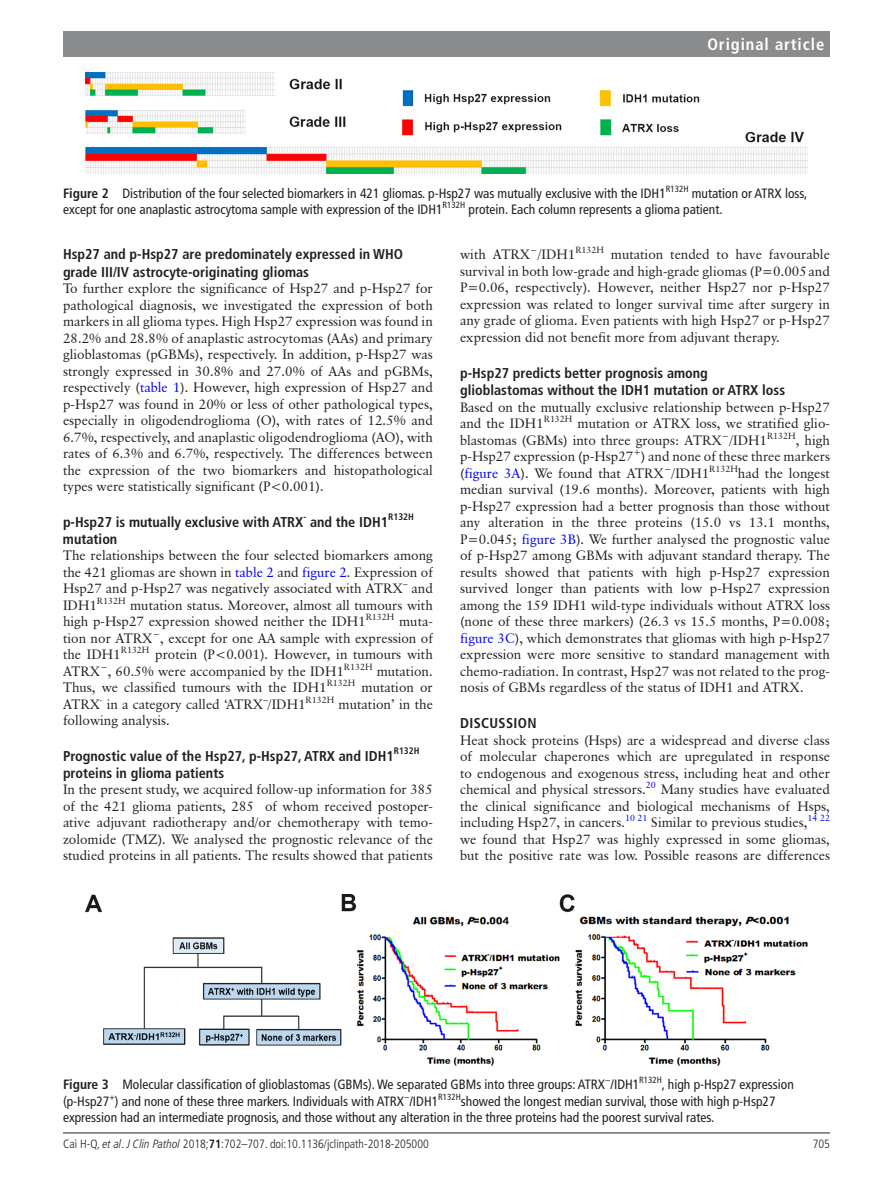
<style>
.page{position:relative;width:893px;height:1191px;background:#fff}
.page>*{position:absolute;margin:0;border:0;box-sizing:border-box;transform-origin:0 0}
.t1{font:700 condensed 16.5px "Frutiger LT Pro";letter-spacing:.055em;color:#fff}
.t2{font:700 condensed 14.25px/17.2px "Frutiger LT Pro";color:#231f20}
.t3{font:700 condensed 14.25px "Frutiger LT Pro";letter-spacing:.025em;color:#231f20}
.t4{font:13.5px/16.5px "Classical Garamond BT";color:#231f20;text-align:justify}
.t5{font:condensed 13.5px/16.5px "Frutiger LT Pro";color:#231f20}
.t6{font:300 condensed 12px "Frutiger LT Pro";color:#231f20}
.t7{font:condensed 9px "Frutiger LT Pro";color:#231f20}
.t8{font:9px "Classical Garamond BT";color:#231f20}
.t9{font:9px "Classical Garamond BT";color:#00f}
.s1{font-weight:700}
.s2{color:#00f}
.s3{font-style:italic}
</style>
<div class="page">
<hr style="left:63px;top:1132px;width:767px;height:1px;background:#231f20">
<div style="left:63px;top:31px;width:767px;height:25px;background:#8a8c8e"></div>
<img style="left:85px;top:72px;width:723px;height:102px">
<img style="left:85px;top:894px;width:723px;height:171px">
<p class="t1" style="left:707px;top:34px;width:118px">Original article</p>
<p class="t5" style="left:63px;top:185px;width:746px"><span class="s1">Figure 2</span> Distribution of the four selected biomarkers in 421 gliomas. p-Hsp27 was mutually exclusive with the IDH1<sup>R132H</sup> mutation or ATRX loss, except for one anaplastic astrocytoma sample with expression of the IDH1<sup>R132H</sup> protein. Each column represents a glioma patient.</p>
<p class="t2" style="left:63px;top:246px;width:341px">Hsp27 and p-Hsp27 are predominately expressed in WHO grade III/IV astrocyte-originating gliomas</p>
<p class="t4" style="left:63px;top:280px;width:371px">To further explore the significance of Hsp27 and p-Hsp27 for pathological diagnosis, we investigated the expression of both markers in all glioma types. High Hsp27 expression was found in 28.2% and 28.8% of anaplastic astrocytomas (AAs) and primary glioblastomas (pGBMs), respectively. In addition, p-Hsp27 was strongly expressed in 30.8% and 27.0% of AAs and pGBMs, respectively (<span class="s2">table 1</span>). However, high expression of Hsp27 and p-Hsp27 was found in 20% or less of other pathological types, especially in oligodendroglioma (O), with rates of 12.5% and 6.7%, respectively, and anaplastic oligodendroglioma (AO), with rates of 6.3% and 6.7%, respectively. The differences between the expression of the two biomarkers and histopathological types were statistically significant (P&lt;0.001).</p>
<p class="t2" style="left:63px;top:513px;width:351px">p-Hsp27 is mutually exclusive with ATRX<sup>-</sup> and the IDH 1<sup>R132H </sup>mutation</p>
<p class="t4" style="left:63px;top:547px;width:371px">The relationships between the four selected biomarkers among the 421 gliomas are shown in <span class="s2">table 2</span> and <span class="s2">figure 2</span>. Expression of Hsp27 and p-Hsp27 was negatively associated with ATRX<sup>–</sup> and IDH1<sup>R132H</sup> mutation status. Moreover, almost all tumours with high p-Hsp27 expression showed neither the IDH1<sup>R132H</sup> muta&shy;tion nor ATRX<sup>−</sup>, except for one AA sample with expression of the IDH1<sup>R132H</sup> protein (P&lt;0.001). However, in tumours with ATRX<sup>−</sup>, 60.5% were accompanied by the IDH1<sup>R132H</sup> mutation.<br>Thus, we classified tumours with the IDH1<sup>R132H</sup> mutation or ATRX<sup>-</sup> in a category called ‘ATRX<sup>–</sup>/IDH1<sup>R132H</sup> mutation’ in the following analysis.</p>
<p class="t2" style="left:63px;top:747px;width:357px">Prognostic value of the Hsp27, p-Hsp27, ATRX and IDH 1<sup>R132H </sup>proteins in glioma patients</p>
<p class="t4" style="left:63px;top:781px;width:371px">In the present study, we acquired follow-up information for 385 of the 421 glioma patients, 285 of whom received postoper&shy;ative adjuvant radiotherapy and/or chemotherapy with temo&shy;zolomide (TMZ). We analysed the prognostic relevance of the studied proteins in all patients. The results showed that patients</p>
<p class="t4" style="left:460px;top:246px;width:117px">with ATRX<sup>−</sup>/IDH1</p>
<p class="t8" style="left:575px;top:244px;width:30px">R132H</p>
<p class="t4" style="left:460px;top:246px;width:371px;text-indent:151px">mutation tended to have favourable survival in both low-grade and high-grade gliomas (P<span class="s3">=</span>0.005and P=0.06, respectively). However, neither Hsp27 nor p-Hsp27 expression was related to longer survival time after surgery in any grade of glioma. Even patients with high Hsp27 or p-Hsp27 expression did not benefit more from adjuvant therapy.</p>
<p class="t2" style="left:460px;top:364px;width:327px">p-Hsp27 predicts better prognosis among glioblastomas without the IDH 1 mutation or ATRX loss</p>
<p class="t4" style="left:460px;top:398px;width:371px">Based on the mutually exclusive relationship between p-Hsp27 and the IDH1<sup>R132H</sup> mutation or ATRX loss, we stratified glio&shy;blastomas (GBMs) into three groups: ATRX<sup>−</sup>/IDH1<sup>R132H</sup>, high p-Hsp27 expression (p-Hsp27<sup>+</sup>) and none of these three markers (<span class="s2">figure 3A</span>). We found that ATRX<sup>−</sup>/IDH1<sup>R132H</sup>had the longest median survival (19.6 months). Moreover, patients with high p-Hsp27 expression had a better prognosis than those without any alteration in the three proteins (15.0 vs 13.1 months, P=0.045; <span class="s2">figure 3B</span>). We further analysed the prognostic value of p-Hsp27 among GBMs with adjuvant standard therapy. The results showed that patients with high p-Hsp27 expression survived longer than patients with low p-Hsp27 expression among the 159 IDH1 wild-type individuals without ATRX loss (none of these three markers) (26.3 vs 15.5 months, P=0.008; <span class="s2">figure 3C</span>), which demonstrates that gliomas with high p-Hsp27 expression were more sensitive to standard management with chemo-radiation. In contrast, Hsp27 was not related to the prog&shy;nosis of GBMs regardless of the status of IDH1 and ATRX.</p>
<p class="t3" style="left:460px;top:715px;width:78px">Discussion</p>
<p class="t4" style="left:460px;top:731px;width:371px">Heat shock proteins (Hsps) are a widespread and diverse class of molecular chaperones which are upregulated in response to endogenous and exogenous stress, including heat and other chemical and physical stressors.<sup>20</sup> Many studies have evaluated the clinical significance and biological mechanisms of Hsps, including Hsp27, in cancers.<sup>10</sup> <sup>21</sup> Similar to previous studies,</p>
<p class="t9" style="left:808px;top:812px;width:24px">14 22</p>
<p class="t4" style="left:460px;top:830px;width:371px">we found that Hsp27 was highly expressed in some gliomas, but the positive rate was low. Possible reasons are differences</p>
<p class="t7" style="left:605px;top:1074px;width:7px">−</p>
<p class="t7" style="left:639px;top:1074px;width:24px">R132H</p>
<p class="t5" style="left:63px;top:1076px;width:578px"><span class="s1">Figure 3</span> Molecular classification of glioblastomas (GBMs). We separated GBMs into three groups: ATRX /IDH1</p>
<p class="t5" style="left:63px;top:1076px;width:732px;text-indent:599px">, high p-Hsp27 expression (p-Hsp27<sup>+</sup>) and none of these three markers. Individuals with ATRX<sup>−</sup>/IDH1<sup>R132H</sup>showed the longest median survival, those with high p-Hsp27 expression had an intermediate prognosis, and those without any alteration in the three proteins had the poorest survival rates.</p>
<p class="t6" style="left:63px;top:1136px;width:367px">Cai H-Q, <span class="s3">et al</span>. <span class="s3">J Clin Pathol</span> 2018;<span class="s1">71</span>:702–707. doi:10.1136/jclinpath-2018-205000</p>
<p class="t6" style="left:813px;top:1136px;width:19px">705</p>
</div>
